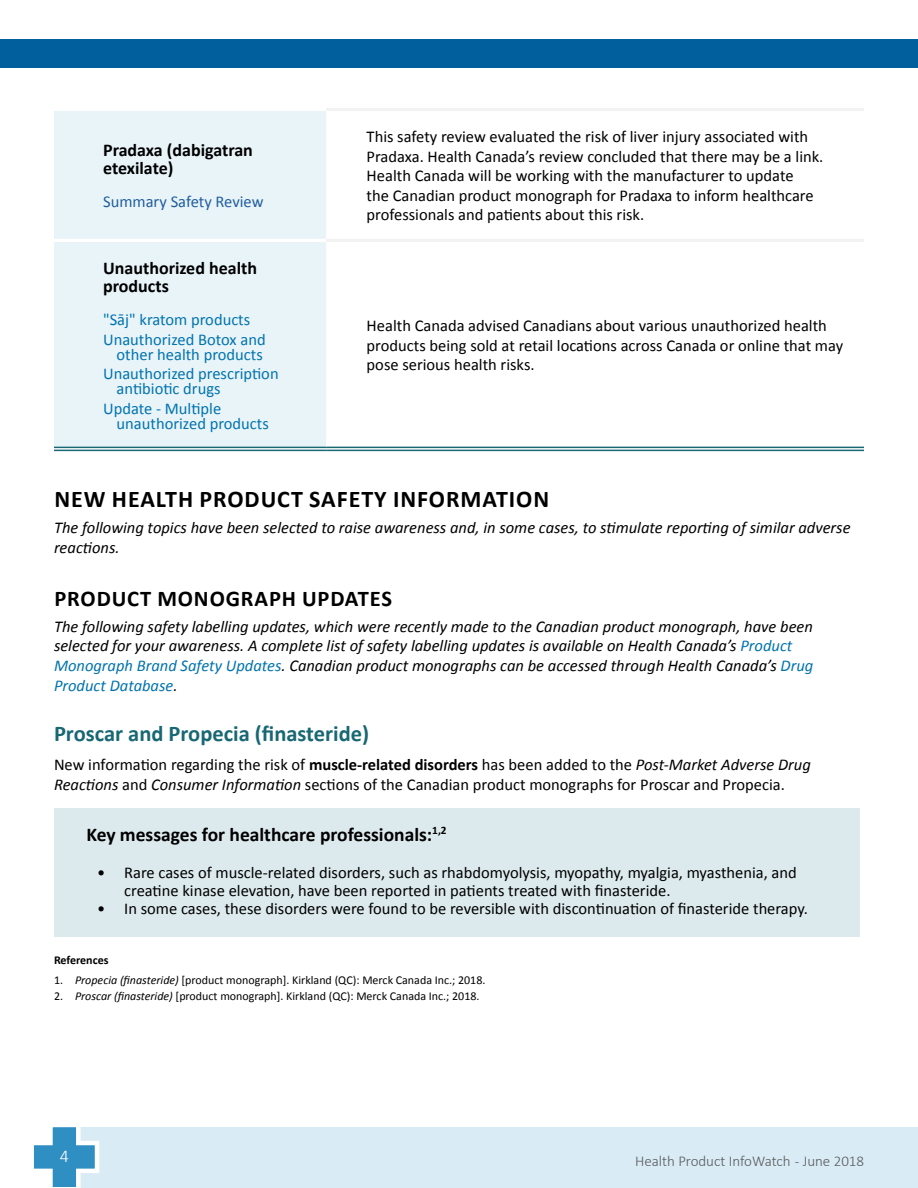
<style>
.page{position:relative;width:918px;height:1188px;background:#fff}
.page>*{position:absolute;margin:0;border:0;box-sizing:border-box;transform-origin:0 0}
.t1{font:700 24px "Calibri";letter-spacing:.04em;color:#000}
.t2{font:700 22.5px "Calibri";color:#186874}
.t3{font:700 22.5px "Calibri";letter-spacing:.04em;color:#000}
.t4{font:700 19.5px "Calibri";color:#000}
.t5{font:700 18px/18px "Calibri";color:#000}
.t6{font:300 18px "Calibri";color:#fff}
.t7{font:16.5px/19.5px "Calibri";color:#000}
.t8{font:italic 16.5px/19.5px "Calibri";color:#000}
.t9{font:16.5px/19.5px "Calibri";color:#0073ae}
.t10{font:16.5px "Calibri";color:#215e9e}
.t11{font:300 15px "Calibri";color:#58595b}
.t12{font:12px "Calibri";color:#000}
.t13{font:700 12px "Calibri";color:#000}
.s1{color:#0073ae}
.s2{font-weight:700}
.s3{font-style:italic}
</style>
<div class="page">
<div style="left:64px;top:1127px;width:854px;height:61px;background:#d9ebf4"></div>
<svg style="left:33px;top:1127px;width:66px;height:61px"></svg>
<div style="left:0;top:39px;width:918px;height:29px;background:#005f9c"></div>
<div style="left:54px;top:111px;width:272px;height:336px;background:#e9f4f9"></div>
<hr style="left:54px;top:239px;width:272px;height:3px;background:#fff">
<svg style="left:54px;top:448px;width:272px;height:2px"></svg>
<svg style="left:326px;top:448px;width:538px;height:2px"></svg>
<hr style="left:326px;top:108px;width:538px;height:3px;background:#f2f2f2">
<hr style="left:326px;top:239px;width:538px;height:3px;background:#f2f2f2">
<hr style="left:54px;top:447px;width:272px;height:1px;background:#186874">
<hr style="left:54px;top:450px;width:272px;height:1px;background:#186874">
<hr style="left:326px;top:447px;width:538px;height:1px;background:#186874">
<hr style="left:326px;top:450px;width:538px;height:1px;background:#186874">
<div style="left:54px;top:808px;width:806px;height:129px;background:#ddeaed"></div>
<p class="t5" style="left:103px;top:141px;width:151px">Pradaxa (dabigatran etexilate)</p>
<p class="t10" style="left:103px;top:191px;width:162px">Summary Safety Review</p>
<p class="t5" style="left:103px;top:259px;width:155px">Unauthorized health products</p>
<p class="t9" style="left:103px;top:310px;width:164px">"Sāj" kratom products<br>Unauthorized Botox and</p>
<p class="t9" style="left:103px;top:344px;width:177px;text-align:center">other health products<br>Unauthorized prescription</p>
<p class="t9" style="left:103px;top:379px;width:120px;text-align:right">antibiotic drugs<br>Update - Multiple</p>
<p class="t9" style="left:117px;top:413px;width:154px">unauthorized products</p>
<p class="t7" style="left:367px;top:127px;width:458px">This safety review evaluated the risk of liver injury associated with Pradaxa. Health Canada’s review concluded that there may be a link.<br>Health Canada will be working with the manufacturer to update<br>the Canadian product monograph for Pradaxa to inform healthcare professionals and patients about this risk.</p>
<p class="t7" style="left:367px;top:316px;width:478px">Health Canada advised Canadians about various unauthorized health products being sold at retail locations across Canada or online that may pose serious health risks.</p>
<h1 class="t1" style="left:54px;top:484px;width:496px">NEW HEALTH PRODUCT SAFETY INFORMATION</h1>
<p class="t8" style="left:54px;top:517px;width:798px">The following topics have been selected to raise awareness and, in some cases, to stimulate reporting of similar adverse reactions.</p>
<h2 class="t3" style="left:54px;top:584px;width:339px">PRODUCT MONOGRAPH UPDATES</h2>
<p class="t8" style="left:54px;top:616px;width:761px">The following safety labelling updates, which were recently made to the Canadian product monograph, have been selected for your awareness. A complete list of safety labelling updates is available on Health Canada’s <span class="s1">Product Monograph Brand Safety Updates</span>. Canadian product monographs can be accessed through Health Canada’s <span class="s1">Drug Product Database</span>.</p>
<h2 class="t2" style="left:54px;top:719px;width:317px">Proscar and Propecia (finasteride)</h2>
<p class="t7" style="left:54px;top:755px;width:758px">New information regarding the risk of <span class="s2">muscle-related disorders</span> has been added to the <span class="s3">Post-Market Adverse Drug<br>Reactions</span> and <span class="s3">Consumer Information</span> sections of the Canadian product monographs for Proscar and Propecia.</p>
<p class="t4" style="left:86px;top:822px;width:362px">Key messages for healthcare professionals:<sup>1,2</sup></p>
<p class="t7" style="left:124px;top:864px;width:674px;line-height:18px;text-indent:-27px">• Rare cases of muscle-related disorders, such as rhabdomyolysis, myopathy, myalgia, myasthenia, and creatine kinase elevation, have been reported in patients treated with finasteride.</p>
<p class="t7" style="left:97px;top:899px;width:712px">• In some cases, these disorders were found to be reversible with discontinuation of finasteride therapy.</p>
<p class="t13" style="left:54px;top:952px;width:56px">References</p>
<p class="t12" style="left:54px;top:972px;width:433px">1. <span class="s3">Propecia (finasteride)</span> [product monograph]. Kirkland (QC): Merck Canada Inc.; 2018.</p>
<p class="t12" style="left:54px;top:988px;width:427px">2. <span class="s3">Proscar (finasteride)</span> [product monograph]. Kirkland (QC): Merck Canada Inc.; 2018.</p>
<p class="t6" style="left:60px;top:1145px;width:11px">4</p>
<p class="t11" style="left:635px;top:1152px;width:231px">Health Product InfoWatch - June 2018</p>
</div>
